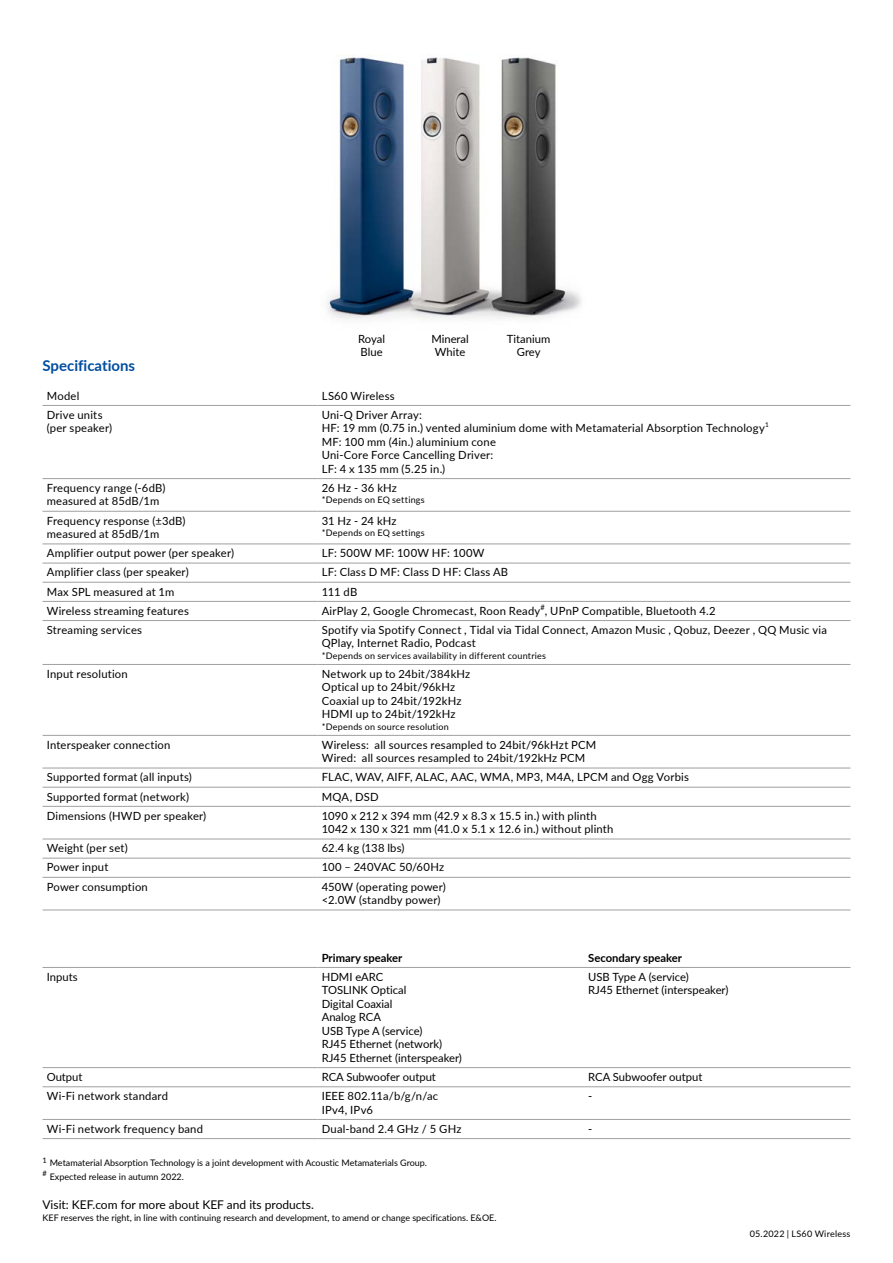
<style>
.page{position:relative;width:893px;height:1263px;background:#fff}
.page>*{position:absolute;margin:0;border:0;box-sizing:border-box;transform-origin:0 0}
.t1{font:700 15px "Lato";color:#004d9f}
.t2{font:12px "Lato";color:#000}
.t3{font:11.25px/13.5px "Lato";letter-spacing:.015em;color:#000}
.t4{font:700 11.25px "Lato";color:#000}
.t5{font:11.25px/13.5px "Lato";letter-spacing:-.01em;color:#000}
.t6{font:9px/13.5px "Lato";color:#000}
.t7{font:9px "Lato";letter-spacing:.025em;color:#000}
.t8{font:6.6px "Lato";color:#000}
</style>
<div class="page">
<img style="left:327px;top:57px;width:255px;height:262px">
<hr style="left:43px;top:405px;width:274px;height:1px;background:#9fa0a0">
<hr style="left:317px;top:405px;width:267px;height:1px;background:#9fa0a0">
<hr style="left:584px;top:405px;width:266px;height:1px;background:#9fa0a0">
<hr style="left:43px;top:478px;width:274px;height:1px;background:#9fa0a0">
<hr style="left:317px;top:478px;width:267px;height:1px;background:#9fa0a0">
<hr style="left:584px;top:478px;width:266px;height:1px;background:#9fa0a0">
<hr style="left:43px;top:511px;width:274px;height:1px;background:#9fa0a0">
<hr style="left:317px;top:511px;width:267px;height:1px;background:#9fa0a0">
<hr style="left:584px;top:511px;width:266px;height:1px;background:#9fa0a0">
<hr style="left:43px;top:544px;width:274px;height:1px;background:#9fa0a0">
<hr style="left:317px;top:544px;width:267px;height:1px;background:#9fa0a0">
<hr style="left:584px;top:544px;width:266px;height:1px;background:#9fa0a0">
<hr style="left:43px;top:563px;width:274px;height:1px;background:#9fa0a0">
<hr style="left:317px;top:563px;width:267px;height:1px;background:#9fa0a0">
<hr style="left:584px;top:563px;width:266px;height:1px;background:#9fa0a0">
<hr style="left:43px;top:582px;width:274px;height:1px;background:#9fa0a0">
<hr style="left:317px;top:582px;width:267px;height:1px;background:#9fa0a0">
<hr style="left:584px;top:582px;width:266px;height:1px;background:#9fa0a0">
<hr style="left:43px;top:601px;width:274px;height:1px;background:#9fa0a0">
<hr style="left:317px;top:601px;width:267px;height:1px;background:#9fa0a0">
<hr style="left:584px;top:601px;width:266px;height:1px;background:#9fa0a0">
<hr style="left:43px;top:620px;width:274px;height:1px;background:#9fa0a0">
<hr style="left:317px;top:620px;width:267px;height:1px;background:#9fa0a0">
<hr style="left:584px;top:620px;width:266px;height:1px;background:#9fa0a0">
<hr style="left:43px;top:664px;width:274px;height:1px;background:#9fa0a0">
<hr style="left:317px;top:664px;width:267px;height:1px;background:#9fa0a0">
<hr style="left:584px;top:664px;width:266px;height:1px;background:#9fa0a0">
<hr style="left:43px;top:735px;width:274px;height:1px;background:#9fa0a0">
<hr style="left:317px;top:735px;width:267px;height:1px;background:#9fa0a0">
<hr style="left:584px;top:735px;width:266px;height:1px;background:#9fa0a0">
<hr style="left:43px;top:768px;width:274px;height:1px;background:#9fa0a0">
<hr style="left:317px;top:768px;width:267px;height:1px;background:#9fa0a0">
<hr style="left:584px;top:768px;width:266px;height:1px;background:#9fa0a0">
<hr style="left:43px;top:787px;width:274px;height:1px;background:#9fa0a0">
<hr style="left:317px;top:787px;width:267px;height:1px;background:#9fa0a0">
<hr style="left:584px;top:787px;width:266px;height:1px;background:#9fa0a0">
<hr style="left:43px;top:806px;width:274px;height:1px;background:#9fa0a0">
<hr style="left:317px;top:806px;width:267px;height:1px;background:#9fa0a0">
<hr style="left:584px;top:806px;width:266px;height:1px;background:#9fa0a0">
<hr style="left:43px;top:839px;width:274px;height:1px;background:#9fa0a0">
<hr style="left:317px;top:839px;width:267px;height:1px;background:#9fa0a0">
<hr style="left:584px;top:839px;width:266px;height:1px;background:#9fa0a0">
<hr style="left:43px;top:858px;width:274px;height:1px;background:#9fa0a0">
<hr style="left:317px;top:858px;width:267px;height:1px;background:#9fa0a0">
<hr style="left:584px;top:858px;width:266px;height:1px;background:#9fa0a0">
<hr style="left:43px;top:877px;width:274px;height:1px;background:#9fa0a0">
<hr style="left:317px;top:877px;width:267px;height:1px;background:#9fa0a0">
<hr style="left:584px;top:877px;width:266px;height:1px;background:#9fa0a0">
<hr style="left:43px;top:910px;width:274px;height:1px;background:#9fa0a0">
<hr style="left:317px;top:910px;width:267px;height:1px;background:#9fa0a0">
<hr style="left:584px;top:910px;width:266px;height:1px;background:#9fa0a0">
<hr style="left:43px;top:967px;width:274px;height:1px;background:#9fa0a0">
<hr style="left:317px;top:967px;width:267px;height:1px;background:#9fa0a0">
<hr style="left:584px;top:967px;width:266px;height:1px;background:#9fa0a0">
<hr style="left:43px;top:1067px;width:274px;height:1px;background:#9fa0a0">
<hr style="left:317px;top:1067px;width:267px;height:1px;background:#9fa0a0">
<hr style="left:584px;top:1067px;width:266px;height:1px;background:#9fa0a0">
<hr style="left:43px;top:1086px;width:274px;height:1px;background:#9fa0a0">
<hr style="left:317px;top:1086px;width:267px;height:1px;background:#9fa0a0">
<hr style="left:584px;top:1086px;width:266px;height:1px;background:#9fa0a0">
<hr style="left:43px;top:1119px;width:274px;height:1px;background:#9fa0a0">
<hr style="left:317px;top:1119px;width:267px;height:1px;background:#9fa0a0">
<hr style="left:584px;top:1119px;width:266px;height:1px;background:#9fa0a0">
<hr style="left:43px;top:1138px;width:274px;height:1px;background:#9fa0a0">
<hr style="left:317px;top:1138px;width:267px;height:1px;background:#9fa0a0">
<hr style="left:584px;top:1138px;width:266px;height:1px;background:#9fa0a0">
<p class="t5" style="left:358px;top:331px;width:28px">Royal<br>Blue</p>
<p class="t3" style="left:431px;top:331px;width:39px;text-align:center">Mineral<br>White</p>
<p class="t3" style="left:507px;top:331px;width:45px;text-align:center">Titanium<br>Grey</p>
<h1 class="t1" style="left:43px;top:355px;width:94px">Specifications</h1>
<p class="t3" style="left:47px;top:388px;width:34px">Model</p>
<p class="t3" style="left:322px;top:388px;width:74px">LS60 Wireless</p>
<p class="t3" style="left:47px;top:407px;width:67px">Drive units (per speaker)</p>
<p class="t3" style="left:322px;top:407px;width:445px">Uni-Q Driver Array:<br>HF: 19 mm (0.75 in.) vented aluminium dome with Metamaterial Absorption Technology</p>
<p class="t8" style="left:765px;top:420px;width:5px">1</p>
<p class="t3" style="left:322px;top:434px;width:176px">MF: 100 mm (4in.) aluminium cone<br>Uni-Core Force Cancelling Driver:<br>LF: 4 x 135 mm (5.25 in.)</p>
<p class="t3" style="left:47px;top:481px;width:120px">Frequency range (-6dB) measured at 85dB/1m</p>
<p class="t3" style="left:322px;top:481px;width:77px">26 Hz - 36 kHz</p>
<p class="t7" style="left:322px;top:494px;width:105px">*Depends on EQ settings</p>
<p class="t3" style="left:47px;top:513px;width:140px">Frequency response (±3dB) measured at 85dB/1m</p>
<p class="t3" style="left:322px;top:513px;width:76px">31 Hz - 24 kHz</p>
<p class="t7" style="left:322px;top:526px;width:105px">*Depends on EQ settings</p>
<p class="t3" style="left:47px;top:546px;width:189px">Amplifier output power (per speaker)</p>
<p class="t3" style="left:322px;top:546px;width:164px">LF: 500W MF: 100W HF: 100W</p>
<p class="t3" style="left:47px;top:565px;width:143px">Amplifier class (per speaker)</p>
<p class="t3" style="left:322px;top:565px;width:188px">LF: Class D MF: Class D HF: Class AB</p>
<p class="t3" style="left:47px;top:584px;width:129px">Max SPL measured at 1m</p>
<p class="t3" style="left:322px;top:584px;width:37px">111 dB</p>
<p class="t3" style="left:47px;top:603px;width:144px">Wireless streaming features</p>
<p class="t3" style="left:322px;top:603px;width:395px">AirPlay 2, Google Chromecast, Roon Ready<sup>#</sup>, UPnP Compatible, Bluetooth 4.2</p>
<p class="t3" style="left:47px;top:622px;width:97px">Streaming services</p>
<p class="t3" style="left:322px;top:622px;width:507px">Spotify via Spotify Connect , Tidal via Tidal Connect, Amazon Music , Qobuz, Deezer , QQ Music via<br>QPlay, Internet Radio, Podcast</p>
<p class="t7" style="left:322px;top:649px;width:226px">*Depends on services availability in different countries</p>
<p class="t3" style="left:47px;top:666px;width:83px">Input resolution</p>
<p class="t3" style="left:322px;top:666px;width:150px">Network up to 24bit/384kHz<br>Optical up to 24bit/96kHz<br>Coaxial up to 24bit/192kHz<br>HDMI up to 24bit/192kHz</p>
<p class="t7" style="left:322px;top:720px;width:128px">*Depends on source resolution</p>
<p class="t3" style="left:47px;top:737px;width:125px">Interspeaker connection</p>
<p class="t3" style="left:322px;top:737px;width:276px">Wireless: all sources resampled to 24bit/96kHzt PCM<br>Wired: all sources resampled to 24bit/192kHz PCM</p>
<p class="t3" style="left:47px;top:770px;width:147px">Supported format (all inputs)</p>
<p class="t3" style="left:322px;top:770px;width:369px">FLAC, WAV, AIFF, ALAC, AAC, WMA, MP3, M4A, LPCM and Ogg Vorbis</p>
<p class="t3" style="left:47px;top:789px;width:144px">Supported format (network)</p>
<p class="t3" style="left:322px;top:789px;width:58px">MQA, DSD</p>
<p class="t3" style="left:47px;top:808px;width:161px">Dimensions (HWD per speaker)</p>
<p class="t3" style="left:322px;top:808px;width:293px">1090 x 212 x 394 mm (42.9 x 8.3 x 15.5 in.) with plinth<br>1042 x 130 x 321 mm (41.0 x 5.1 x 12.6 in.) without plinth</p>
<p class="t3" style="left:47px;top:841px;width:82px">Weight (per set)</p>
<p class="t3" style="left:322px;top:841px;width:84px">62.4 kg (138 lbs)</p>
<p class="t3" style="left:47px;top:860px;width:63px">Power input</p>
<p class="t3" style="left:322px;top:860px;width:124px">100 – 240VAC 50/60Hz</p>
<p class="t3" style="left:47px;top:879px;width:103px">Power consumption</p>
<p class="t3" style="left:322px;top:879px;width:126px">450W (operating power) &lt;2.0W (standby power)</p>
<p class="t4" style="left:322px;top:949px;width:82px">Primary speaker</p>
<p class="t4" style="left:588px;top:949px;width:95px">Secondary speaker</p>
<p class="t3" style="left:47px;top:969px;width:32px">Inputs</p>
<p class="t3" style="left:322px;top:969px;width:142px">HDMI eARC<br>TOSLINK Optical<br>Digital Coaxial<br>Analog RCA<br>USB Type A (service)<br>RJ45 Ethernet (network)<br>RJ45 Ethernet (interspeaker)</p>
<p class="t3" style="left:588px;top:969px;width:142px">USB Type A (service)<br>RJ45 Ethernet (interspeaker)</p>
<p class="t3" style="left:47px;top:1070px;width:37px">Output</p>
<p class="t3" style="left:322px;top:1070px;width:116px">RCA Subwoofer output</p>
<p class="t3" style="left:588px;top:1070px;width:116px">RCA Subwoofer output</p>
<p class="t3" style="left:47px;top:1089px;width:123px">Wi-Fi network standard</p>
<p class="t3" style="left:322px;top:1089px;width:118px">IEEE 802.11a/b/g/n/ac<br>IPv4, IPv6</p>
<p class="t3" style="left:588px;top:1089px;width:6px">-</p>
<p class="t3" style="left:47px;top:1121px;width:158px">Wi-Fi network frequency band</p>
<p class="t3" style="left:322px;top:1121px;width:141px">Dual-band 2.4 GHz / 5 GHz</p>
<p class="t3" style="left:588px;top:1121px;width:6px">-</p>
<p class="t6" style="left:43px;top:1156px;width:386px"><sup>1</sup> Metamaterial Absorption Technology is a joint development with Acoustic Metamaterials Group. <sup>#</sup> Expected release in autumn 2022.</p>
<p class="t2" style="left:43px;top:1196px;width:273px">Visit: KEF.com for more about KEF and its products.</p>
<p class="t6" style="left:43px;top:1211px;width:455px">KEF reserves the right, in line with continuing research and development, to amend or change specifications. E&amp;OE.</p>
<p class="t7" style="left:750px;top:1227px;width:102px">05.2022 | LS60 Wireless</p>
</div>
